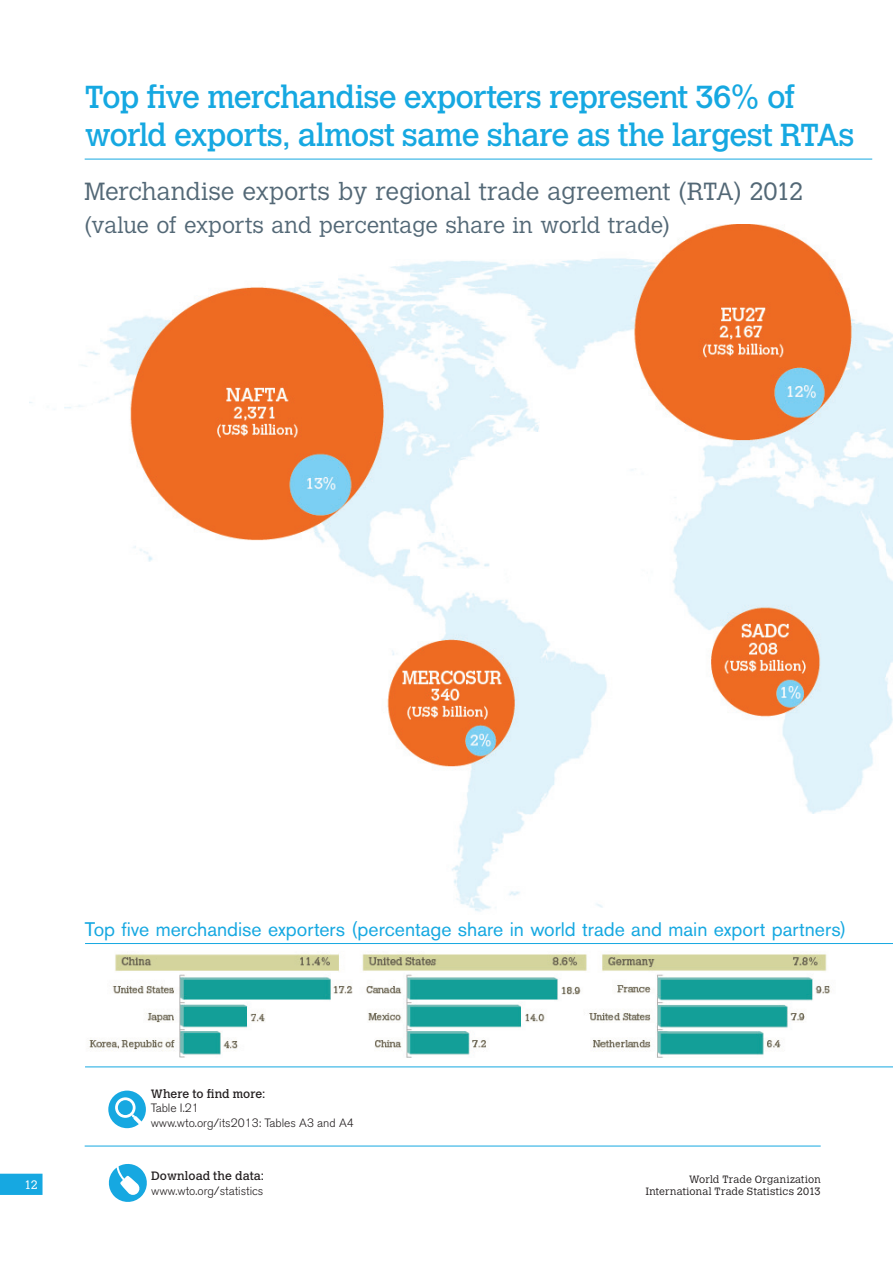
<style>
.page{position:relative;width:893px;height:1263px;background:#fff}
.page>*{position:absolute;margin:0;border:0;box-sizing:border-box;transform-origin:0 0}
.t1{font:31.5px/37.8px "Calvert MT Std";letter-spacing:-.03em;color:#16a8e1}
.t2{font:300 24.6px "Calvert MT Std";letter-spacing:-.005em;color:#536876}
.t3{font:300 22.5px "Calvert MT Std";letter-spacing:-.005em;color:#536876}
.t4{font:19.5px "Akzidenz Grotesk BE";color:#16a8e1}
.t5{font:300 12px/14.4px "Akzidenz Grotesk BE";color:#231f20}
.t6{font:12px "Calvert MT Std";letter-spacing:.005em;color:#231f20}
.t7{font:300 12px "Calvert MT Std";color:#fff}
.t8{font:300 10.5px/12px "Calvert MT Std";letter-spacing:.02em;color:#231f20;text-align:right}
</style>
<div class="page">
<svg style="left:0;top:1174px;width:43px;height:21px"></svg>
<svg style="left:108px;top:1164px;width:39px;height:38px"></svg>
<img style="left:29px;top:224px;width:864px;height:833px">
<hr style="left:85px;top:159px;width:787px;height:1px;background:#16a8e1">
<svg style="left:108px;top:1090px;width:38px;height:38px"></svg>
<hr style="left:85px;top:1146px;width:736px;height:1px;background:#16a8e1">
<hr style="left:85px;top:943px;width:808px;height:1px;background:#16a8e1">
<hr style="left:85px;top:1066px;width:808px;height:1px;background:#16a8e1">
<p class="t1" style="left:85px;top:80px;width:771px">Top five merchandise exporters represent 36% of world exports, almost same share as the largest RTAs</p>
<p class="t2" style="left:85px;top:182px;width:720px">Merchandise exports by regional trade agreement (RTA) 2012</p>
<p class="t3" style="left:85px;top:216px;width:586px">(value of exports and percentage share in world trade)</p>
<p class="t4" style="left:85px;top:922px;width:763px">Top five merchandise exporters (percentage share in world trade and main export partners)</p>
<p class="t6" style="left:151px;top:1089px;width:116px">Where to find more:</p>
<p class="t5" style="left:151px;top:1102px;width:205px">Table I.21<br>www.wto.org/its2013: Tables A3 and A4</p>
<p class="t6" style="left:151px;top:1171px;width:114px">Download the data:</p>
<p class="t5" style="left:151px;top:1185px;width:114px">www.wto.org/statistics</p>
<p class="t7" style="left:24px;top:1180px;width:15px">12</p>
<p class="t8" style="left:646px;top:1174px;width:176px">World Trade Organization<br>International Trade Statistics 2013</p>
</div>
